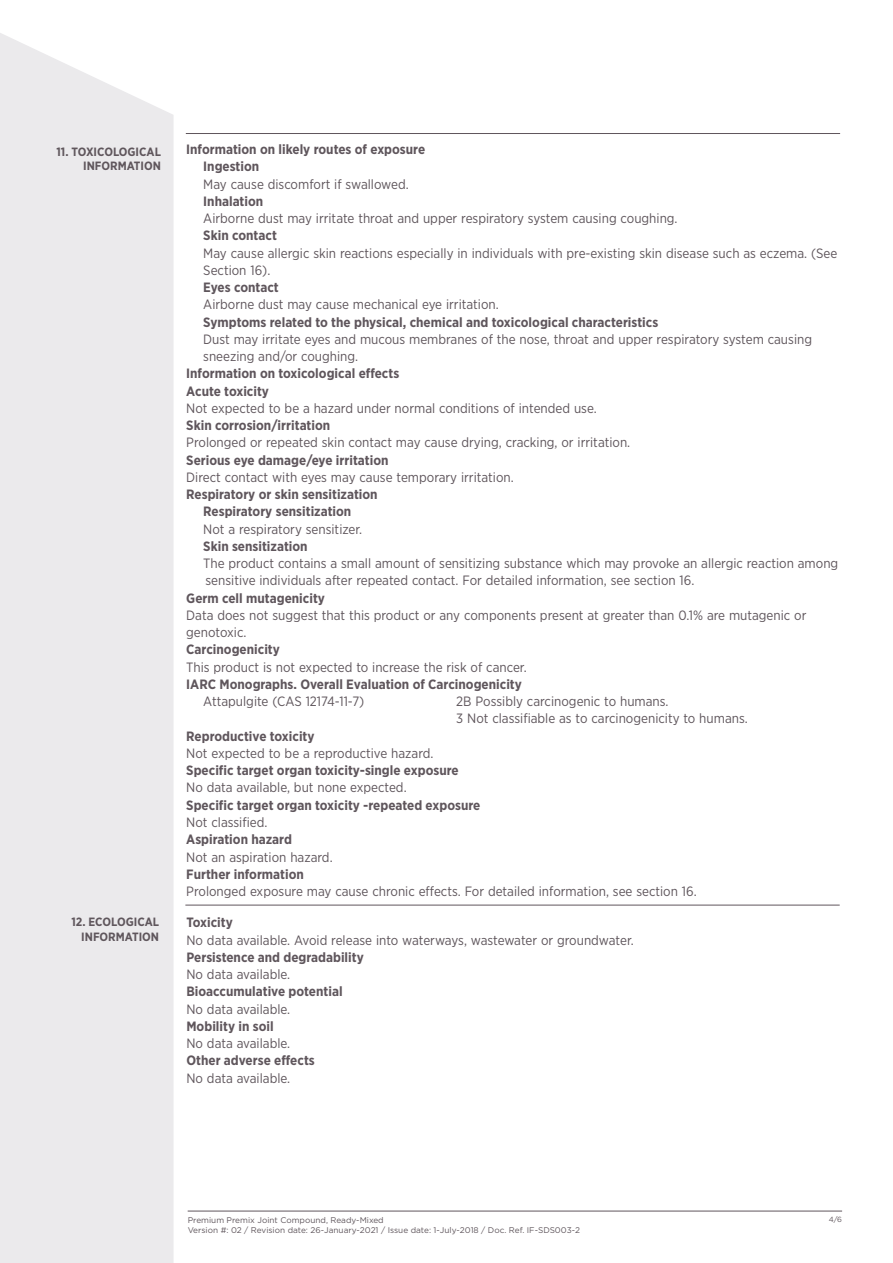
<style>
.page{position:relative;width:893px;height:1263px;background:#fff}
.page>*{position:absolute;margin:0;border:0;box-sizing:border-box;transform-origin:0 0}
.t1{font:13.5px/17.2px "Gotham Narrow";color:#5f565c}
.t2{font:700 13.5px/17.2px "Gotham Narrow";color:#5f565c}
.t3{font:700 12px/14.4px "Gotham Narrow";color:#5f565c;text-align:right}
.t4{font:8.25px "Gotham";color:#5f565c}
.t5{font:7.5px "Gotham";color:#5f565c}
</style>
<div class="page">
<div style="left:0;top:33px;width:174px;height:1230px;background:#ebeaec"></div>
<hr style="left:186px;top:133px;width:654px;height:1px;background:#5f565c">
<hr style="left:185px;top:905px;width:655px;height:1px;background:#5f565c">
<hr style="left:188px;top:1211px;width:654px;height:1px;background:#5f565c">
<p class="t3" style="left:56px;top:144px;width:106px">11. TOXICOLOGICAL<br>INFORMATION</p>
<p class="t2" style="left:203px;top:141px;width:223px;text-indent:-17px">Information on likely routes of exposure<br>Ingestion</p>
<p class="t1" style="left:203px;top:175px;width:207px">May cause discomfort if swallowed.</p>
<p class="t2" style="left:203px;top:192px;width:61px">Inhalation</p>
<p class="t1" style="left:203px;top:210px;width:476px">Airborne dust may irritate throat and upper respiratory system causing coughing.</p>
<p class="t2" style="left:203px;top:227px;width:75px">Skin contact</p>
<p class="t1" style="left:203px;top:244px;width:636px">May cause allergic skin reactions especially in individuals with pre-existing skin disease such as eczema. (See<br>Section 16).</p>
<p class="t2" style="left:203px;top:279px;width:77px">Eyes contact</p>
<p class="t1" style="left:203px;top:296px;width:297px">Airborne dust may cause mechanical eye irritation.</p>
<p class="t2" style="left:203px;top:313px;width:456px">Symptoms related to the physical, chemical and toxicological characteristics</p>
<p class="t1" style="left:203px;top:330px;width:610px">Dust may irritate eyes and mucous membranes of the nose, throat and upper respiratory system causing sneezing and/or coughing.</p>
<p class="t2" style="left:186px;top:365px;width:215px">Information on toxicological effects<br>Acute toxicity</p>
<p class="t1" style="left:186px;top:399px;width:412px">Not expected to be a hazard under normal conditions of intended use.</p>
<p class="t2" style="left:186px;top:417px;width:146px">Skin corrosion/irritation</p>
<p class="t1" style="left:186px;top:434px;width:445px">Prolonged or repeated skin contact may cause drying, cracking, or irritation.</p>
<p class="t2" style="left:186px;top:451px;width:204px">Serious eye damage/eye irritation</p>
<p class="t1" style="left:186px;top:468px;width:329px">Direct contact with eyes may cause temporary irritation.</p>
<p class="t2" style="left:203px;top:486px;width:176px;text-indent:-17px">Respiratory or skin sensitization<br>Respiratory sensitization</p>
<p class="t1" style="left:203px;top:520px;width:161px">Not a respiratory sensitizer.</p>
<p class="t2" style="left:203px;top:537px;width:106px">Skin sensitization</p>
<p class="t1" style="left:203px;top:555px;width:636px">The product contains a small amount of sensitizing substance which may provoke an allergic reaction among sensitive individuals after repeated contact. For detailed information, see section 16.</p>
<p class="t2" style="left:186px;top:589px;width:140px">Germ cell mutagenicity</p>
<p class="t1" style="left:186px;top:606px;width:622px">Data does not suggest that this product or any components present at greater than 0.1% are mutagenic or genotoxic.</p>
<p class="t2" style="left:186px;top:641px;width:95px">Carcinogenicity</p>
<p class="t1" style="left:186px;top:658px;width:342px">This product is not expected to increase the risk of cancer.</p>
<p class="t2" style="left:186px;top:675px;width:337px">IARC Monographs. Overall Evaluation of Carcinogenicity</p>
<p class="t1" style="left:203px;top:693px;width:163px">Attapulgite (CAS 12174-11-7)</p>
<p class="t1" style="left:456px;top:693px;width:293px">2B Possibly carcinogenic to humans.<br>3 Not classifiable as to carcinogenicity to humans.</p>
<p class="t2" style="left:186px;top:727px;width:130px">Reproductive toxicity</p>
<p class="t1" style="left:186px;top:744px;width:249px">Not expected to be a reproductive hazard.</p>
<p class="t2" style="left:186px;top:762px;width:274px">Specific target organ toxicity-single exposure</p>
<p class="t1" style="left:186px;top:779px;width:222px">No data available, but none expected.</p>
<p class="t2" style="left:186px;top:796px;width:296px">Specific target organ toxicity -repeated exposure</p>
<p class="t1" style="left:186px;top:813px;width:83px">Not classified.</p>
<p class="t2" style="left:186px;top:831px;width:107px">Aspiration hazard</p>
<p class="t1" style="left:186px;top:848px;width:148px">Not an aspiration hazard.</p>
<p class="t2" style="left:186px;top:865px;width:119px">Further information</p>
<p class="t1" style="left:186px;top:882px;width:512px">Prolonged exposure may cause chronic effects. For detailed information, see section 16.</p>
<p class="t3" style="left:71px;top:914px;width:89px">12. ECOLOGICAL<br>INFORMATION</p>
<p class="t2" style="left:186px;top:914px;width:48px">Toxicity</p>
<p class="t1" style="left:186px;top:931px;width:449px">No data available. Avoid release into waterways, wastewater or groundwater.</p>
<p class="t2" style="left:186px;top:948px;width:179px">Persistence and degradability</p>
<p class="t1" style="left:186px;top:965px;width:105px">No data available.</p>
<p class="t2" style="left:186px;top:983px;width:158px">Bioaccumulative potential</p>
<p class="t1" style="left:186px;top:1000px;width:105px">No data available.</p>
<p class="t2" style="left:186px;top:1017px;width:89px">Mobility in soil</p>
<p class="t1" style="left:186px;top:1034px;width:105px">No data available.</p>
<p class="t2" style="left:186px;top:1052px;width:130px">Other adverse effects</p>
<p class="t1" style="left:186px;top:1069px;width:105px">No data available.</p>
<p class="t4" style="left:188px;top:1215px;width:198px">Premium Premix Joint Compound, Ready-Mixed</p>
<p class="t5" style="left:829px;top:1214px;width:15px">4/6</p>
<p class="t4" style="left:188px;top:1224px;width:394px">Version #: 02 / Revision date: 26-January-2021 / Issue date: 1-July-2018 / Doc. Ref. IF-SDS003-2</p>
</div>
